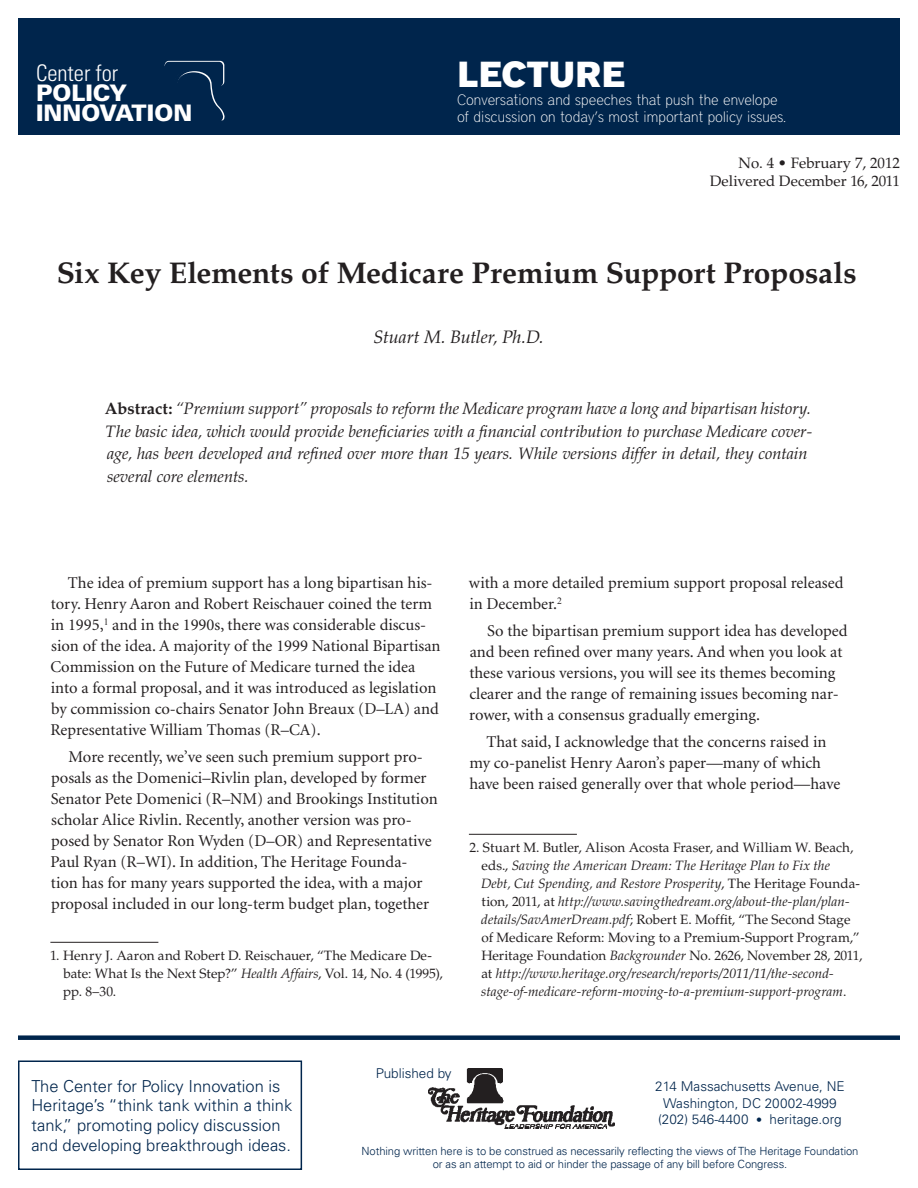
<style>
.page{position:relative;width:918px;height:1188px;background:#fff}
.page>*{position:absolute;margin:0;border:0;box-sizing:border-box;transform-origin:0 0}
.t1{font:900 36px "District";color:#fff}
.t2{font:700 30px "Palatino LT Std";letter-spacing:-.005em;color:#231f20}
.t3{font:900 22.8px "Univers LT Std";color:#fff}
.t4{font:300 condensed 22.8px "Univers LT Std";color:#fff}
.Author{font:italic 18px "Palatino LT Std";letter-spacing:-.01em;color:#231f20}
.Body_text{font:16.5px/21px "Minion";color:#231f20}
.Abstract{font:italic 16.5px/22.5px "Palatino LT Std";letter-spacing:-.005em;color:#231f20}
.t5{font:300 16.5px/19.8px "Univers LT Std";color:#00254c}
.t6{font:100 15px/16.5px "District";color:#fff}
.t7{font:15px/18px "Palatino LT Std";color:#231f20;text-align:right}
.Footnote{font:italic 13.5px/18px "Palatino LT Std";letter-spacing:.005em;color:#231f20}
.Footnote-2{font:13.5px/18px "Palatino LT Std";letter-spacing:.005em;color:#231f20}
.t8{font:300 13.5px/16.5px "Univers LT Std";color:#00254c;text-align:center}
.t9{font:300 11.25px/13.5px "Univers LT Std";letter-spacing:-.01em;color:#00254c;text-align:center}
.s1{font-weight:700;font-style:normal}
.s2{font-style:italic}
.s3{font-style:normal}
.s4{font-size:12px}
</style>
<div class="page">
<img style="left:428px;top:1068px;width:186px;height:61px">
<div style="left:18px;top:18px;width:882px;height:116px;background:#00254c"></div>
<div style="left:18px;top:1060px;width:284px;height:110px;border:2px solid #00254c"></div>
<div style="left:18px;top:1035px;width:882px;height:5px;background:#00254c"></div>
<hr style="left:50px;top:942px;width:108px;height:1px;background:#231f20">
<hr style="left:469px;top:834px;width:108px;height:1px;background:#231f20">
<svg style="left:164px;top:61px;width:61px;height:60px"></svg>
<p class="t4" style="left:36px;top:60px;width:84px">Center for</p>
<p class="t3" style="left:36px;top:79px;width:93px">POLICY</p>
<p class="t3" style="left:36px;top:99px;width:158px">INNOVATION</p>
<p class="t1" style="left:457px;top:52px;width:170px">LECTURE</p>
<p class="t6" style="left:457px;top:92px;width:330px">Conversations and speeches that push the envelope of discussion on today’s most important policy issues.</p>
<p class="t7" style="left:710px;top:155px;width:192px">No. 4 • February 7, 2012<br>Delivered December 16, 2011</p>
<p class="t2" style="left:57px;top:255px;width:802px">Six Key Elements of Medicare Premium Support Proposals</p>
<p class="Author" style="left:373px;top:327px;width:172px">Stuart M. Butler, Ph.D.</p>
<p class="Abstract" style="left:105px;top:397px;width:709px"><span class="s1">Abstract:</span> “Premium support” proposals to reform the Medicare program have a long and bipartisan history.<br>The basic idea, which would provide beneficiaries with a financial contribution to purchase Medicare cover&shy;age, has been developed and refined over more than 15 years. While versions differ in detail, they contain several core elements.</p>
<p class="Body_text" style="left:50px;top:573px;width:392px;text-indent:17px">The idea of premium support has a long bipartisan his&shy;tory. Henry Aaron and Robert Reischauer coined the term in 1995,<sup>1</sup> and in the 1990s, there was considerable discus&shy;sion of the idea. A majority of the 1999 National Bipartisan Commission on the Future of Medicare turned the idea into a formal proposal, and it was introduced as legislation by commission co-chairs Senator John Breaux (D–LA) and Representative William Thomas (R–CA).</p>
<p class="Body_text" style="left:51px;top:747px;width:389px;text-indent:18px">More recently, we’ve seen such premium support pro&shy;posals as the Domenici–Rivlin plan, developed by former Senator Pete Domenici (R–NM) and Brookings Institution scholar Alice Rivlin. Recently, another version was pro&shy;posed by Senator Ron Wyden (D–OR) and Representative Paul Ryan (R–WI). In addition, The Heritage Founda&shy;tion has for many years supported the idea, with a major proposal included in our long-term budget plan, together</p>
<p class="Footnote-2" style="left:63px;top:947px;width:381px;text-indent:-13px">1. Henry J. Aaron and Robert D. Reischauer, “The Medicare De&shy;bate: What Is the Next Step?” <span class="s2">Health Affairs</span>, Vol. 14, No. 4 (1995), pp. 8–30.</p>
<p class="Body_text" style="left:469px;top:573px;width:376px">with a more detailed premium support proposal released in December.<sup>2</sup></p>
<p class="Body_text" style="left:469px;top:621px;width:380px;text-indent:18px">So the bipartisan premium support idea has developed and been refined over many years. And when you look at these various versions, you will see its themes becoming clearer and the range of remaining issues becoming nar&shy;rower, with a consensus gradually emerging.</p>
<p class="Body_text" style="left:469px;top:732px;width:372px;text-indent:17px">That said, I acknowledge that the concerns raised in my co-panelist Henry Aaron’s paper—many of which have been raised generally over that whole period—have</p>
<p class="Footnote" style="left:481px;top:839px;width:383px;text-indent:-12px"><span class="s3">2. Stuart M. Butler, Alison Acosta Fraser, and William W. Beach, eds.,</span> Saving the American Dream: The Heritage Plan to Fix the Debt, Cut Spending, and Restore Prosperity<span class="s3">, The Heritage Founda&shy;tion, 2011, at</span> http://www.savingthedream.org/about-the-plan/plan&shy;details/SavAmerDream.pdf<span class="s3">; Robert E. Moffit, “The Second Stage of Medicare Reform: Moving to a Premium-Support Program,” Heritage Foundation</span> Backgrounder <span class="s3">No. 2626, November 28, 2011, at</span> http://www.heritage.org/research/reports/2011/11/the-second&shy;stage-of-medicare-reform-moving-to-a-premium-support-program<span class="s3">.</span></p>
<p class="t5" style="left:31px;top:1076px;width:262px">The Center for Policy Innovation is Heritage’s “think tank within a think tank,” promoting policy discussion and developing breakthrough ideas.</p>
<p class="t8" style="left:376px;top:1065px;width:77px">Published by</p>
<p class="t8" style="left:655px;top:1078px;width:191px">214 Massachusetts Avenue, NE<br>Washington, DC 20002-4999 (202) 546-4400 <span class="s4">•</span> heritage.org</p>
<p class="t9" style="left:362px;top:1144px;width:498px">Nothing written here is to be construed as necessarily reflecting the views of The Heritage Foundation or as an attempt to aid or hinder the passage of any bill before Congress.</p>
</div>
